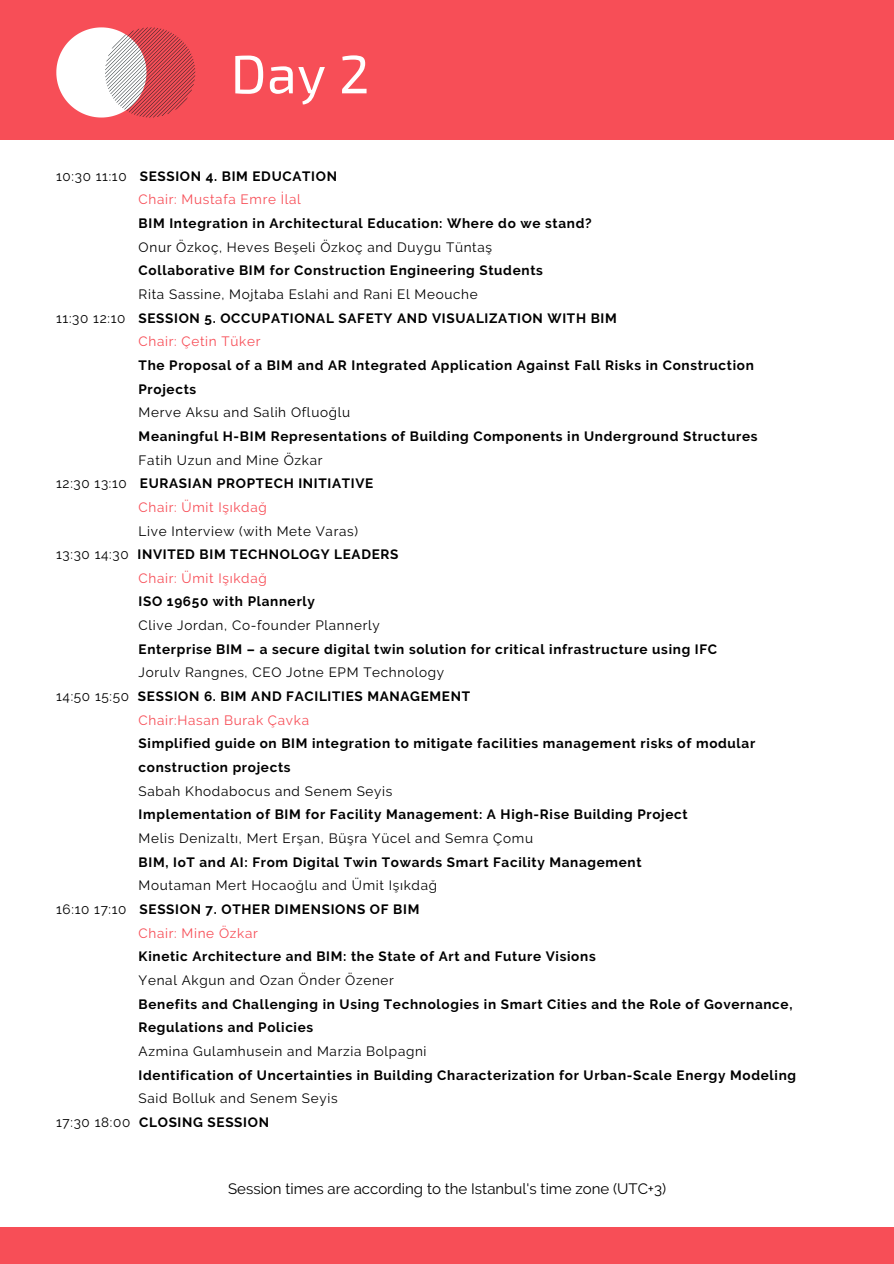
<style>
.page{position:relative;width:894px;height:1264px;background:#fff}
.page>*{position:absolute;margin:0;border:0;box-sizing:border-box;transform-origin:0 0}
.t1{font:54px "Exo 2";color:#fff}
.t2{font:15px "Raleway";color:#000}
.t3{font:700 13.5px "Raleway";letter-spacing:.05em;color:#000}
.t4{font:13.5px "Raleway";letter-spacing:.05em;color:#000}
.t5{font:13.5px "Raleway";letter-spacing:.05em;color:#f74e57}
.s1{font-weight:400}
</style>
<div class="page">
<div style="left:0;top:0;width:893px;height:140px;background:#f74e57"></div>
<svg style="left:56px;top:27px;width:139px;height:90px"></svg>
<div style="left:0;top:1226px;width:893px;height:37px;background:#f74e57"></div>
<p class="t1" style="left:230px;top:39px;width:140px">Day 2</p>
<p class="t3" style="left:56px;top:168px;width:282px"><span class="s1">10:30 11:10</span> SESSION 4. BIM EDUCATION</p>
<p class="t5" style="left:139px;top:192px;width:164px">Chair: Mustafa Emre İlal</p>
<p class="t3" style="left:139px;top:215px;width:454px">BIM Integration in Architectural Education: Where do we stand?</p>
<p class="t4" style="left:139px;top:239px;width:355px">Onur Özkoç, Heves Beşeli Özkoç and Duygu Tüntaş</p>
<p class="t3" style="left:139px;top:262px;width:405px">Collaborative BIM for Construction Engineering Students</p>
<p class="t4" style="left:139px;top:286px;width:340px">Rita Sassine, Mojtaba Eslahi and Rani El Meouche</p>
<p class="t3" style="left:56px;top:310px;width:562px"><span class="s1">11:30 12:10</span> SESSION 5. OCCUPATIONAL SAFETY AND VISUALIZATION WITH BIM</p>
<p class="t5" style="left:139px;top:333px;width:123px">Chair: Çetin Tüker</p>
<p class="t3" style="left:139px;top:357px;width:616px">The Proposal of a BIM and AR Integrated Application Against Fall Risks in Construction</p>
<p class="t3" style="left:138px;top:381px;width:59px">Projects</p>
<p class="t4" style="left:139px;top:404px;width:213px">Merve Aksu and Salih Ofluoğlu</p>
<p class="t3" style="left:139px;top:428px;width:620px">Meaningful H-BIM Representations of Building Components in Underground Structures</p>
<p class="t4" style="left:139px;top:452px;width:185px">Fatih Uzun and Mine Özkar</p>
<p class="t3" style="left:56px;top:475px;width:318px"><span class="s1">12:30 13:10</span> EURASIAN PROPTECH INITIATIVE</p>
<p class="t5" style="left:139px;top:499px;width:130px">Chair: Ümit Işıkdağ</p>
<p class="t4" style="left:139px;top:523px;width:221px">Live Interview (with Mete Varas)</p>
<p class="t3" style="left:56px;top:546px;width:344px"><span class="s1">13:30 14:30</span> INVITED BIM TECHNOLOGY LEADERS</p>
<p class="t5" style="left:139px;top:570px;width:130px">Chair: Ümit Işıkdağ</p>
<p class="t3" style="left:139px;top:593px;width:178px">ISO 19650 with Plannerly</p>
<p class="t4" style="left:139px;top:617px;width:242px">Clive Jordan, Co-founder Plannerly</p>
<p class="t3" style="left:139px;top:641px;width:579px">Enterprise BIM – a secure digital twin solution for critical infrastructure using IFC</p>
<p class="t4" style="left:139px;top:664px;width:307px">Jorulv Rangnes, CEO Jotne EPM Technology</p>
<p class="t3" style="left:56px;top:688px;width:415px"><span class="s1">14:50 15:50</span> SESSION 6. BIM AND FACILITIES MANAGEMENT</p>
<p class="t5" style="left:139px;top:712px;width:172px">Chair:Hasan Burak Çavka</p>
<p class="t3" style="left:139px;top:735px;width:618px">Simplified guide on BIM integration to mitigate facilities management risks of modular</p>
<p class="t3" style="left:138px;top:759px;width:153px">construction projects</p>
<p class="t4" style="left:139px;top:783px;width:255px">Sabah Khodabocus and Senem Seyis</p>
<p class="t3" style="left:139px;top:806px;width:550px">Implementation of BIM for Facility Management: A High-Rise Building Project</p>
<p class="t4" style="left:139px;top:830px;width:396px">Melis Denizaltı, Mert Erşan, Büşra Yücel and Semra Çomu</p>
<p class="t3" style="left:139px;top:854px;width:504px">BIM, IoT and AI: From Digital Twin Towards Smart Facility Management</p>
<p class="t4" style="left:139px;top:877px;width:300px">Moutaman Mert Hocaoğlu and Ümit Işıkdağ</p>
<p class="t3" style="left:56px;top:901px;width:364px"><span class="s1">16:10 17:10</span> SESSION 7. OTHER DIMENSIONS OF BIM</p>
<p class="t5" style="left:139px;top:925px;width:121px">Chair: Mine Özkar</p>
<p class="t3" style="left:139px;top:948px;width:458px">Kinetic Architecture and BIM: the State of Art and Future Visions</p>
<p class="t4" style="left:139px;top:972px;width:257px">Yenal Akgun and Ozan Önder Özener</p>
<p class="t3" style="left:139px;top:995px;width:655px">Benefits and Challenging in Using Technologies in Smart Cities and the Role of Governance,</p>
<p class="t3" style="left:138px;top:1019px;width:176px">Regulations and Policies</p>
<p class="t4" style="left:139px;top:1043px;width:289px">Azmina Gulamhusein and Marzia Bolpagni</p>
<p class="t3" style="left:139px;top:1066px;width:658px">Identification of Uncertainties in Building Characterization for Urban-Scale Energy Modeling</p>
<p class="t4" style="left:139px;top:1090px;width:200px">Said Bolluk and Senem Seyis</p>
<p class="t3" style="left:56px;top:1114px;width:214px"><span class="s1">17:30 18:00</span> CLOSING SESSION</p>
<p class="t2" style="left:228px;top:1179px;width:439px">Session times are according to the Istanbul's time zone (UTC+3)</p>
</div>
